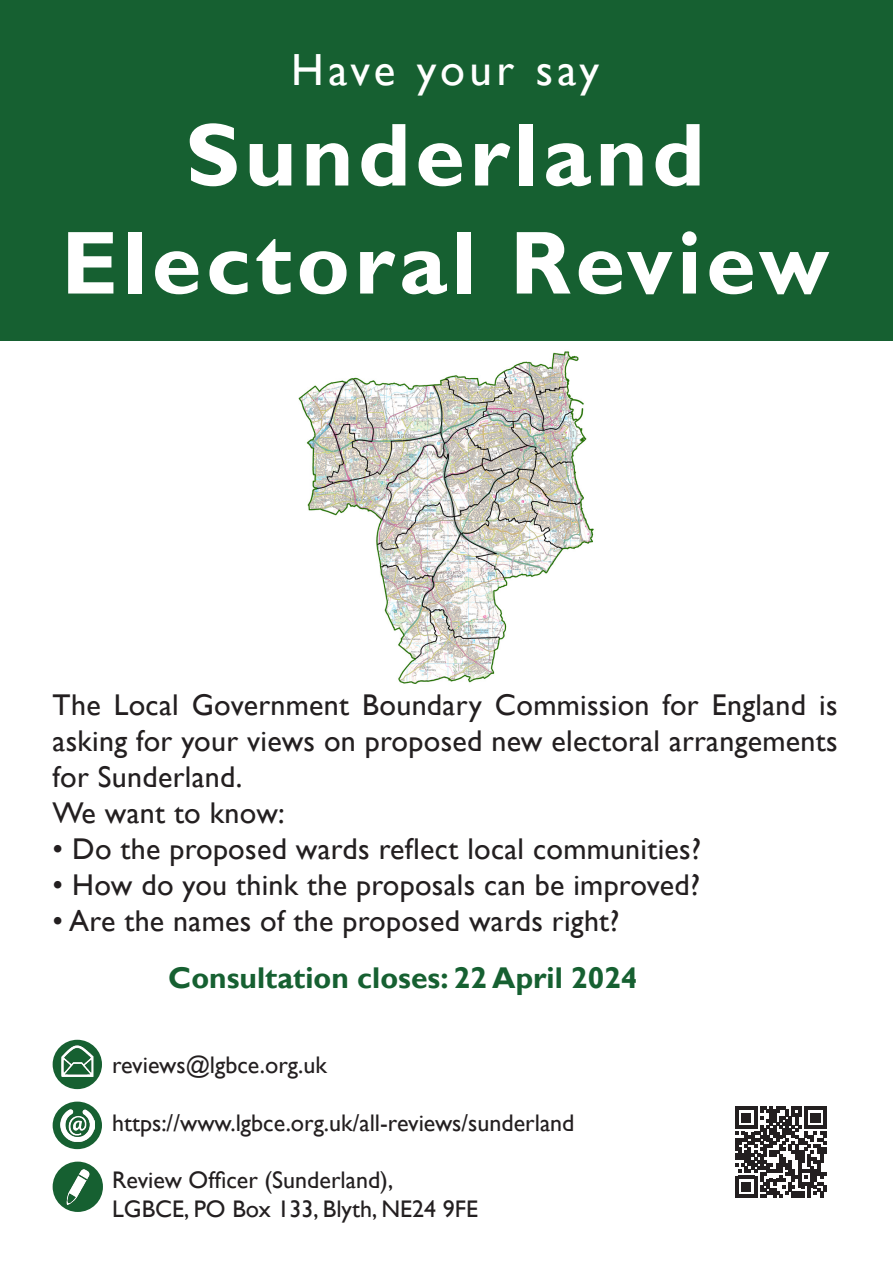
<style>
.page{position:relative;width:893px;height:1263px;background:#fff}
.page>*{position:absolute;margin:0;border:0;box-sizing:border-box;transform-origin:0 0}
.t1{font:700 90px/108px "Gill Sans";letter-spacing:.05em;color:#fff;text-align:center}
.t2{font:45px "Gill Sans";letter-spacing:.09em;color:#fff}
.Body_Text{font:30px/36px "Gill Sans";letter-spacing:.01em;color:#231f20;text-align:justify}
.t3{font:700 30px "Gill Sans";color:#166031}
.More_Info{font:24px/28.8px "Gill Sans";color:#231f20}
</style>
<div class="page">
<img style="left:259px;top:340px;width:372px;height:344px">
<div style="left:0;top:0;width:893px;height:340px;background:#166031"></div>
<svg style="left:735px;top:1107px;width:91px;height:91px"></svg>
<div style="left:53px;top:1040px;width:49px;height:49px;background:#166031;border-radius:50%"></div>
<img style="left:61px;top:1045px;width:32px;height:32px">
<div style="left:53px;top:1101px;width:49px;height:48px;background:#166031;border-radius:50%"></div>
<img style="left:61px;top:1109px;width:33px;height:33px">
<div style="left:53px;top:1161px;width:50px;height:51px;background:#166031;border-radius:50%"></div>
<img style="left:66px;top:1169px;width:30px;height:35px">
<p class="t2" style="left:291px;top:44px;width:310px">Have your say</p>
<p class="t1" style="left:61px;top:104px;width:770px">Sunderland<br>Electoral Review</p>
<p class="Body_Text" style="left:53px;top:688px;width:786px">The Local Government Boundary Commission for England is asking for your views on proposed new electoral arrangements for Sunderland.</p>
<p class="Body_Text" style="left:53px;top:796px;width:234px">We want to know:</p>
<p class="Body_Text" style="left:53px;top:832px;width:650px">• Do the proposed wards reflect local communities?</p>
<p class="Body_Text" style="left:53px;top:868px;width:649px">• How do you think the proposals can be improved?</p>
<p class="Body_Text" style="left:53px;top:904px;width:568px">• Are the names of the proposed wards right?</p>
<p class="t3" style="left:168px;top:960px;width:471px">Consultation closes: 22 April 2024</p>
<p class="More_Info" style="left:112px;top:1051px;width:216px">reviews@lgbce.org.uk</p>
<p class="More_Info" style="left:112px;top:1109px;width:464px">https://www.lgbce.org.uk/all-reviews/sunderland</p>
<p class="More_Info" style="left:112px;top:1166px;width:368px">Review Officer (Sunderland),<br>LGBCE, PO Box 133, Blyth, NE24 9FE</p>
</div>
